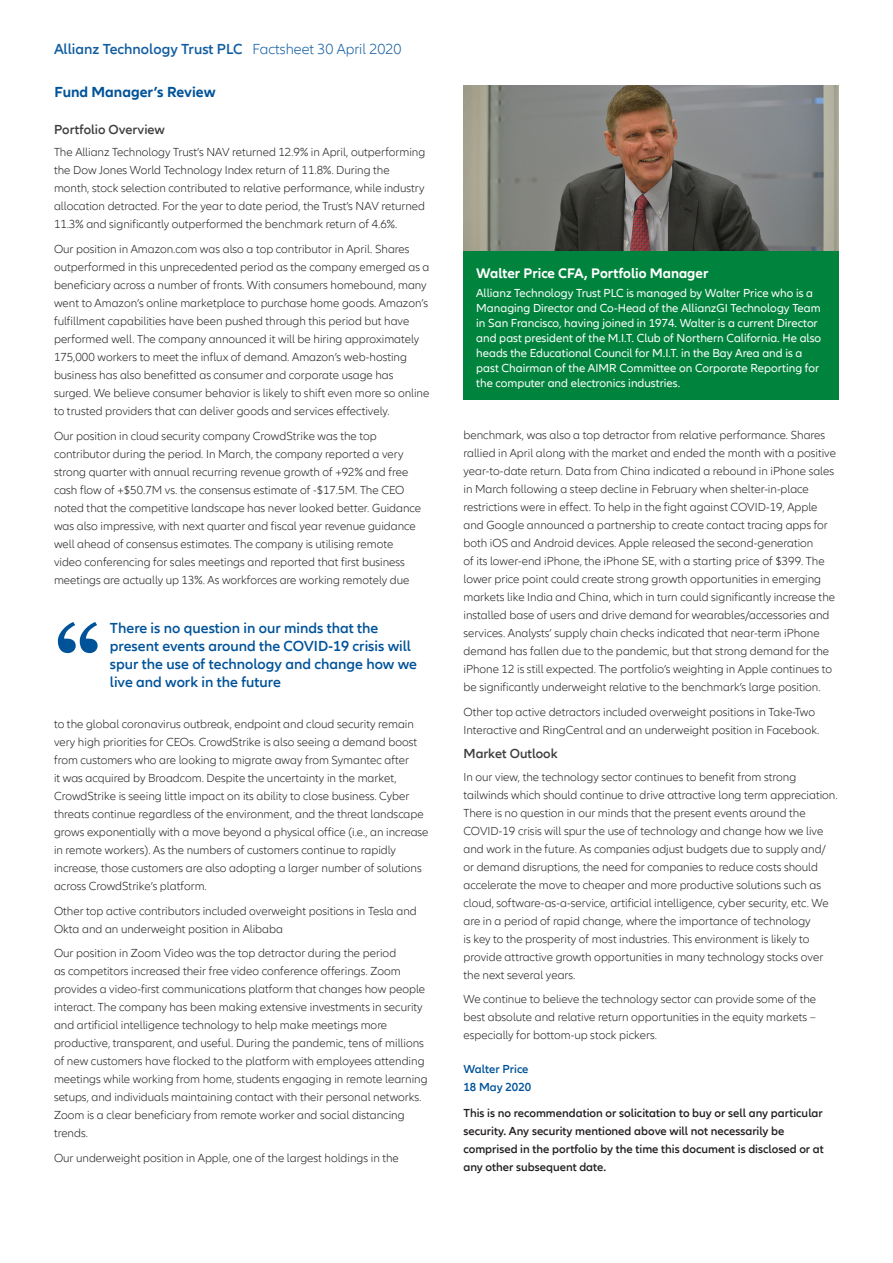
<style>
.page{position:relative;width:893px;height:1263px;background:#fff}
.page>*{position:absolute;margin:0;border:0;box-sizing:border-box;transform-origin:0 0}
.t1{font:600 15px/18px "Allianz Neo";color:#015399}
.t2{font:600 15px "Allianz Neo";color:#115da0}
.t3{font:700 15px "Allianz Neo";color:#015399}
.t4{font:700 14.25px "Allianz Neo";color:#fff}
.t5{font:600 13.5px "Allianz Neo";color:#3e3e3f}
.t6{font:300 12px/18px "Allianz Neo";color:#231f20}
.t7{font:12px/15px "Allianz Neo";color:#fff}
.t8{font:600 12px/18px "Allianz Neo";color:#231f20}
.t9{font:600 12px/18px "Allianz Neo";color:#015399}
.s1{font-weight:300}
</style>
<div class="page">
<svg style="left:58px;top:622px;width:40px;height:31px"></svg>
<img style="left:463px;top:85px;width:376px;height:166px">
<div style="left:463px;top:251px;width:376px;height:149px;background:#00833d"></div>
<p class="t2" style="left:54px;top:40px;width:349px">Allianz Technology Trust PLC <span class="s1">Factsheet 30 April 2020</span></p>
<p class="t3" style="left:55px;top:83px;width:163px">Fund Manager’s Review</p>
<p class="t5" style="left:54px;top:122px;width:113px">Portfolio Overview</p>
<p class="t6" style="left:54px;top:144px;width:373px">The Allianz Technology Trust’s NAV returned 12.9% in April, outperforming the Dow Jones World Technology Index return of 11.8%. During the month, stock selection contributed to relative performance, while industry allocation detracted. For the year to date period, the Trust’s NAV returned 11.3% and significantly outperformed the benchmark return of 4.6%.</p>
<p class="t6" style="left:54px;top:240px;width:377px">Our position in Amazon.com was also a top contributor in April. Shares outperformed in this unprecedented period as the company emerged as a beneficiary across a number of fronts. With consumers homebound, many went to Amazon’s online marketplace to purchase home goods. Amazon’s fulfillment capabilities have been pushed through this period but have performed well. The company announced it will be hiring approximately 175,000 workers to meet the influx of demand. Amazon’s web-hosting business has also benefitted as consumer and corporate usage has surged. We believe consumer behavior is likely to shift even more so online to trusted providers that can deliver goods and services effectively.</p>
<p class="t6" style="left:54px;top:427px;width:369px">Our position in cloud security company CrowdStrike was the top contributor during the period. In March, the company reported a very strong quarter with annual recurring revenue growth of +92% and free cash flow of +$50.7M vs. the consensus estimate of -$17.5M. The CEO noted that the competitive landscape has never looked better. Guidance was also impressive, with next quarter and fiscal year revenue guidance well ahead of consensus estimates. The company is utilising remote video conferencing for sales meetings and reported that first business meetings are actually up 13%. As workforces are working remotely due</p>
<p class="t1" style="left:110px;top:619px;width:309px">There is no question in our minds that the present events around the COVID-19 crisis will spur the use of technology and change how we live and work in the future</p>
<p class="t6" style="left:54px;top:715px;width:376px">to the global coronavirus outbreak, endpoint and cloud security remain very high priorities for CEOs. CrowdStrike is also seeing a demand boost from customers who are looking to migrate away from Symantec after<br>it was acquired by Broadcom. Despite the uncertainty in the market, CrowdStrike is seeing little impact on its ability to close business. Cyber threats continue regardless of the environment, and the threat landscape grows exponentially with a move beyond a physical office (i.e., an increase in remote workers). As the numbers of customers continue to rapidly increase, those customers are also adopting a larger number of solutions across CrowdStrike’s platform.</p>
<p class="t6" style="left:54px;top:902px;width:364px">Other top active contributors included overweight positions in Tesla and<br>Okta and an underweight position in Alibaba</p>
<p class="t6" style="left:54px;top:945px;width:375px">Our position in Zoom Video was the top detractor during the period<br>as competitors increased their free video conference offerings. Zoom provides a video-first communications platform that changes how people interact. The company has been making extensive investments in security and artificial intelligence technology to help make meetings more productive, transparent, and useful. During the pandemic, tens of millions of new customers have flocked to the platform with employees attending meetings while working from home, students engaging in remote learning setups, and individuals maintaining contact with their personal networks.<br>Zoom is a clear beneficiary from remote worker and social distancing trends.</p>
<p class="t6" style="left:54px;top:1149px;width:346px">Our underweight position in Apple, one of the largest holdings in the</p>
<p class="t4" style="left:476px;top:265px;width:234px">Walter Price CFA, Portfolio Manager</p>
<p class="t7" style="left:476px;top:286px;width:346px">Allianz Technology Trust PLC is managed by Walter Price who is a Managing Director and Co-Head of the AllianzGI Technology Team in San Francisco, having joined in 1974. Walter is a current Director and past president of the M.I.T. Club of Northern California. He also heads the Educational Council for M.I.T. in the Bay Area and is a past Chairman of the AIMR Committee on Corporate Reporting for the computer and electronics industries.</p>
<p class="t6" style="left:463px;top:426px;width:374px">benchmark, was also a top detractor from relative performance. Shares rallied in April along with the market and ended the month with a positive year-to-date return. Data from China indicated a rebound in iPhone sales in March following a steep decline in February when shelter-in-place restrictions were in effect. To help in the fight against COVID-19, Apple and Google announced a partnership to create contact tracing apps for both iOS and Android devices. Apple released the second-generation<br>of its lower-end iPhone, the iPhone SE, with a starting price of $399. The lower price point could create strong growth opportunities in emerging markets like India and China, which in turn could significantly increase the installed base of users and drive demand for wearables/accessories and services. Analysts’ supply chain checks indicated that near-term iPhone demand has fallen due to the pandemic, but that strong demand for the iPhone 12 is still expected. The portfolio’s weighting in Apple continues to be significantly underweight relative to the benchmark’s large position.</p>
<p class="t6" style="left:463px;top:703px;width:357px">Other top active detractors included overweight positions in Take-Two<br>Interactive and RingCentral and an underweight position in Facebook.</p>
<p class="t5" style="left:463px;top:746px;width:96px">Market Outlook</p>
<p class="t6" style="left:463px;top:768px;width:376px">In our view, the technology sector continues to benefit from strong tailwinds which should continue to drive attractive long term appreciation.<br>There is no question in our minds that the present events around the COVID-19 crisis will spur the use of technology and change how we live and work in the future. As companies adjust budgets due to supply and/ or demand disruptions, the need for companies to reduce costs should accelerate the move to cheaper and more productive solutions such as cloud, software-as-a-service, artificial intelligence, cyber security, etc. We are in a period of rapid change, where the importance of technology<br>is key to the prosperity of most industries. This environment is likely to provide attractive growth opportunities in many technology stocks over the next several years.</p>
<p class="t6" style="left:463px;top:991px;width:354px;text-align:justify">We continue to believe the technology sector can provide some of the best absolute and relative return opportunities in the equity markets – especially for bottom-up stock pickers.</p>
<p class="t9" style="left:463px;top:1060px;width:69px">Walter Price<br>18 May 2020</p>
<p class="t8" style="left:463px;top:1104px;width:362px">This is no recommendation or solicitation to buy or sell any particular security. Any security mentioned above will not necessarily be comprised in the portfolio by the time this document is disclosed or at any other subsequent date.</p>
</div>
